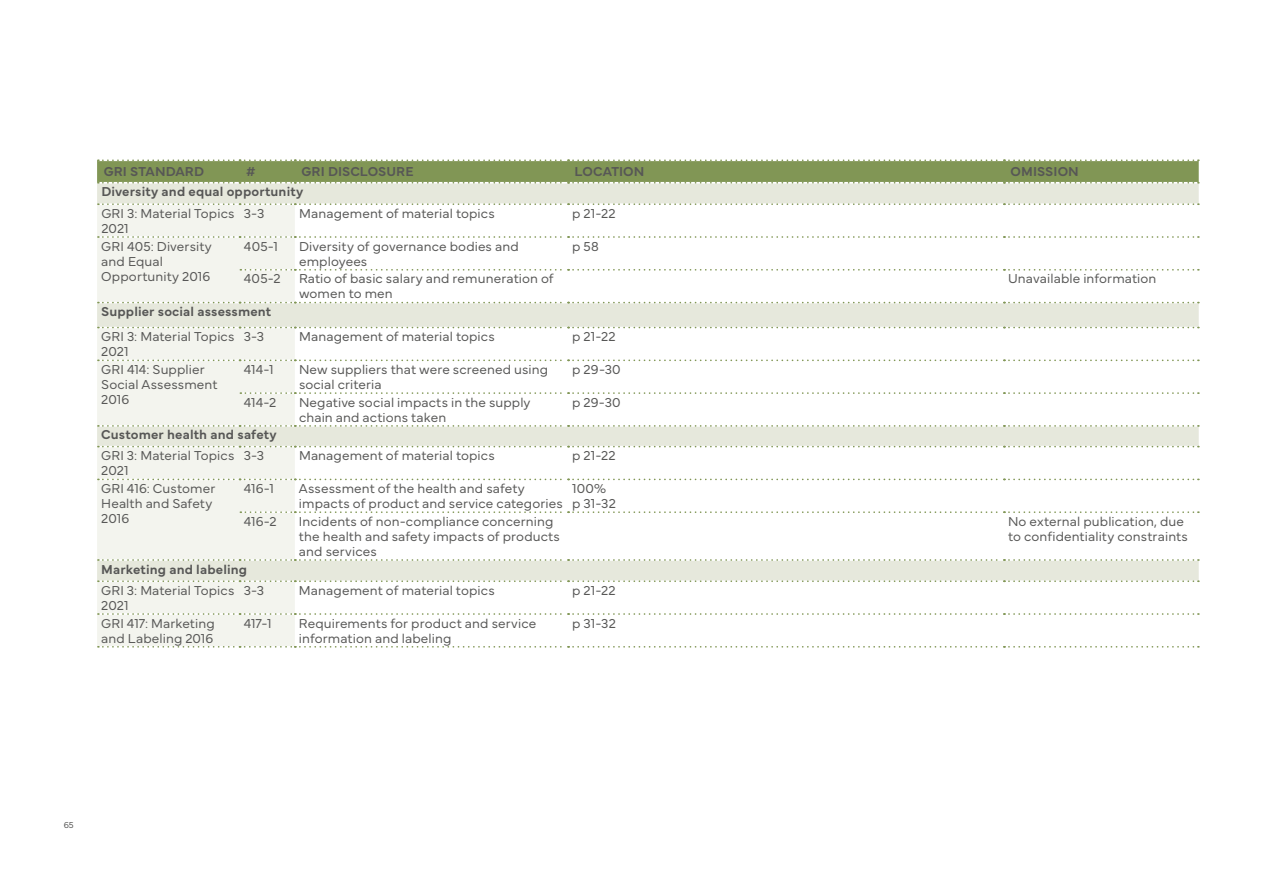
<style>
.page{position:relative;width:1263px;height:893px;background:#fff}
.page>*{position:absolute;margin:0;border:0;box-sizing:border-box;transform-origin:0 0}
.t1{font:300 13.5px/15px "Mundial";letter-spacing:.01em;color:#575756}
.t2{font:600 13.5px "Mundial";letter-spacing:.01em;color:#575756}
.t3{font:300 9px "Mundial";color:#575756}
</style>
<div class="page">
<svg style="left:97px;top:184px;width:1102px;height:396px"></svg>
<svg style="left:97px;top:204px;width:198px;height:443px;background:#f0f2eb"></svg>
<svg style="left:97px;top:159px;width:1102px;height:25px;background:#91a36b"></svg>
<svg style="left:98px;top:203px;width:1101px;height:2px"></svg>
<svg style="left:98px;top:236px;width:1101px;height:2px"></svg>
<svg style="left:240px;top:269px;width:959px;height:2px"></svg>
<svg style="left:98px;top:302px;width:1101px;height:1px"></svg>
<svg style="left:98px;top:327px;width:1101px;height:1px"></svg>
<svg style="left:98px;top:359px;width:1101px;height:2px"></svg>
<svg style="left:240px;top:392px;width:959px;height:2px"></svg>
<svg style="left:98px;top:425px;width:1101px;height:2px"></svg>
<svg style="left:98px;top:446px;width:1101px;height:1px"></svg>
<svg style="left:98px;top:479px;width:1101px;height:1px"></svg>
<svg style="left:240px;top:511px;width:959px;height:2px"></svg>
<svg style="left:98px;top:559px;width:1101px;height:2px"></svg>
<svg style="left:98px;top:580px;width:1101px;height:2px"></svg>
<svg style="left:98px;top:613px;width:1101px;height:2px"></svg>
<svg style="left:98px;top:646px;width:1101px;height:2px"></svg>
<p class="t2" style="left:104px;top:161px;width:102px">GRI STANDARD</p>
<p class="t2" style="left:246px;top:161px;width:11px">#</p>
<p class="t2" style="left:301px;top:161px;width:114px">GRI DISCLOSURE</p>
<p class="t2" style="left:575px;top:161px;width:71px">LOCATION</p>
<p class="t2" style="left:1010px;top:161px;width:70px">OMISSION</p>
<p class="t2" style="left:101px;top:181px;width:203px">Diversity and equal opportunity</p>
<p class="t1" style="left:101px;top:204px;width:135px">GRI 3: Material Topics<br>2021</p>
<p class="t1" style="left:244px;top:204px;width:22px">3-3</p>
<p class="t1" style="left:299px;top:204px;width:197px">Management of material topics</p>
<p class="t1" style="left:572px;top:204px;width:45px">p 21-22</p>
<p class="t1" style="left:101px;top:237px;width:112px">GRI 405: Diversity and Equal<br>Opportunity 2016</p>
<p class="t1" style="left:244px;top:237px;width:36px">405-1</p>
<p class="t1" style="left:299px;top:237px;width:221px">Diversity of governance bodies and employees</p>
<p class="t1" style="left:572px;top:237px;width:28px">p 58</p>
<p class="t1" style="left:244px;top:270px;width:38px">405-2</p>
<p class="t1" style="left:299px;top:270px;width:256px">Ratio of basic salary and remuneration of women to men</p>
<p class="t1" style="left:1008px;top:270px;width:150px">Unavailable information</p>
<p class="t2" style="left:101px;top:301px;width:171px">Supplier social assessment</p>
<p class="t1" style="left:101px;top:328px;width:135px">GRI 3: Material Topics<br>2021</p>
<p class="t1" style="left:244px;top:328px;width:22px">3-3</p>
<p class="t1" style="left:299px;top:328px;width:197px">Management of material topics</p>
<p class="t1" style="left:572px;top:328px;width:45px">p 21-22</p>
<p class="t1" style="left:101px;top:360px;width:118px">GRI 414: Supplier<br>Social Assessment<br>2016</p>
<p class="t1" style="left:244px;top:360px;width:31px">414-1</p>
<p class="t1" style="left:299px;top:360px;width:251px">New suppliers that were screened using social criteria</p>
<p class="t1" style="left:572px;top:360px;width:50px">p 29-30</p>
<p class="t1" style="left:244px;top:393px;width:34px">414-2</p>
<p class="t1" style="left:299px;top:393px;width:233px">Negative social impacts in the supply chain and actions taken</p>
<p class="t1" style="left:572px;top:393px;width:50px">p 29-30</p>
<p class="t2" style="left:101px;top:424px;width:177px">Customer health and safety</p>
<p class="t1" style="left:101px;top:447px;width:135px">GRI 3: Material Topics<br>2021</p>
<p class="t1" style="left:244px;top:447px;width:22px">3-3</p>
<p class="t1" style="left:299px;top:447px;width:197px">Management of material topics</p>
<p class="t1" style="left:572px;top:447px;width:45px">p 21-22</p>
<p class="t1" style="left:101px;top:480px;width:116px">GRI 416: Customer<br>Health and Safety<br>2016</p>
<p class="t1" style="left:244px;top:480px;width:32px">416-1</p>
<p class="t1" style="left:299px;top:480px;width:265px">Assessment of the health and safety impacts of product and service categories</p>
<p class="t1" style="left:572px;top:480px;width:45px">100% p 31-32</p>
<p class="t1" style="left:244px;top:512px;width:35px">416-2</p>
<p class="t1" style="left:299px;top:512px;width:263px">Incidents of non-compliance concerning the health and safety impacts of products and services</p>
<p class="t1" style="left:1008px;top:512px;width:181px">No external publication, due to confidentiality constraints</p>
<p class="t2" style="left:101px;top:558px;width:147px">Marketing and labeling</p>
<p class="t1" style="left:101px;top:581px;width:135px">GRI 3: Material Topics<br>2021</p>
<p class="t1" style="left:244px;top:581px;width:22px">3-3</p>
<p class="t1" style="left:299px;top:581px;width:197px">Management of material topics</p>
<p class="t1" style="left:572px;top:581px;width:45px">p 21-22</p>
<p class="t1" style="left:101px;top:614px;width:115px">GRI 417: Marketing and Labeling 2016</p>
<p class="t1" style="left:244px;top:614px;width:29px">417-1</p>
<p class="t1" style="left:299px;top:614px;width:239px">Requirements for product and service information and labeling</p>
<p class="t1" style="left:572px;top:614px;width:45px">p 31-32</p>
<p class="t3" style="left:64px;top:818px;width:12px">65</p>
</div>
